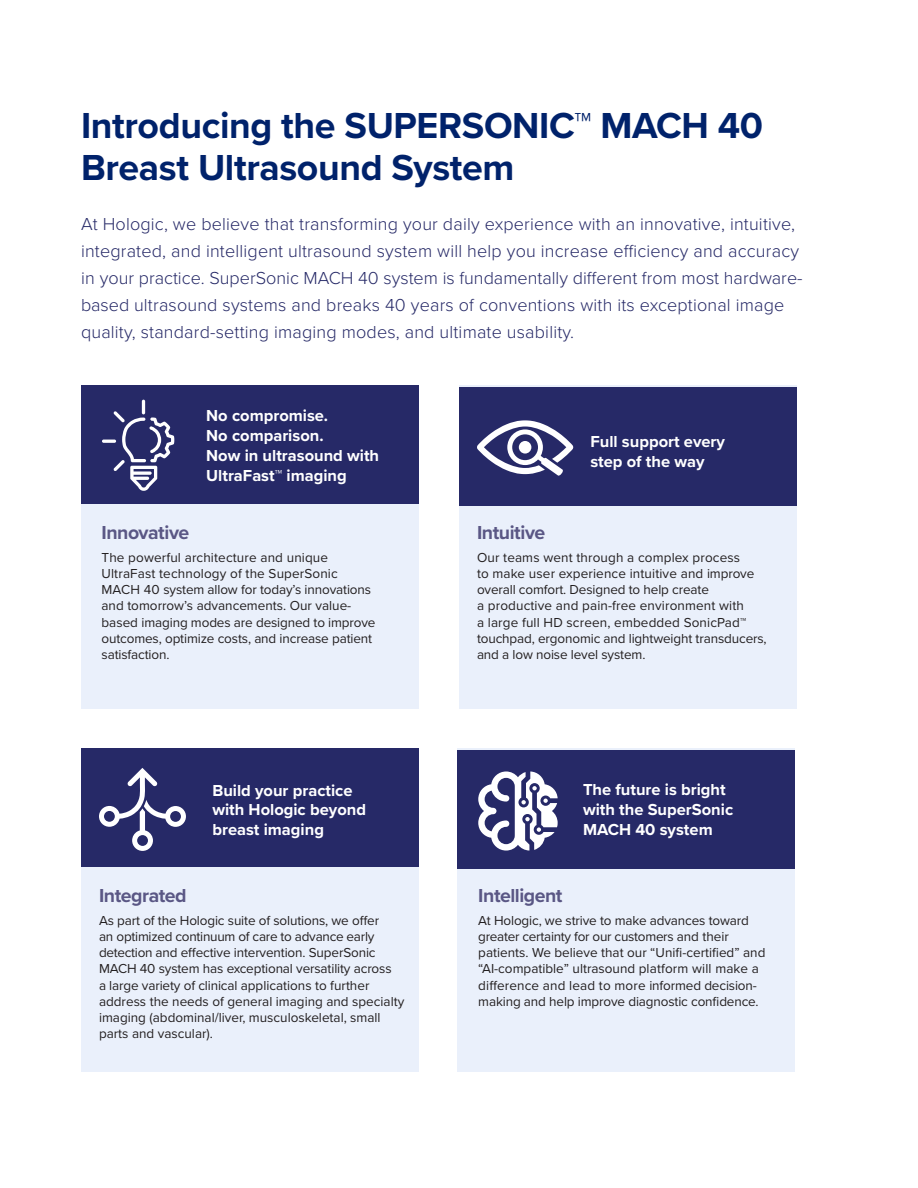
<style>
.page{position:relative;width:918px;height:1188px;background:#fff}
.page>*{position:absolute;margin:0;border:0;box-sizing:border-box;transform-origin:0 0}
.t1{font:700 37.5px/42px "Proxima Nova";letter-spacing:-.01em;color:#00226b}
.t2{font:700 19.5px "Proxima Nova";letter-spacing:-.025em;color:#5a5785}
.t3{font:300 18px/27px "Proxima Nova";letter-spacing:.01em;color:#262967}
.t4{font:700 16.5px/19.8px "Proxima Nova";color:#fff}
.t5{font:13.5px/16.2px "Proxima Nova";letter-spacing:-.01em;color:#231f20}
.t6{font:13.5px/16.2px "Proxima Nova";letter-spacing:.01em;color:#231f20}
</style>
<div class="page">
<div style="left:81px;top:748px;width:337px;height:324px;background:#eaf0fb"></div>
<div style="left:81px;top:748px;width:337px;height:119px;background:#262967"></div>
<svg style="left:99px;top:768px;width:87px;height:83px"></svg>
<div style="left:81px;top:386px;width:337px;height:324px;background:#eaf0fb"></div>
<div style="left:81px;top:386px;width:337px;height:118px;background:#262967"></div>
<svg style="left:113px;top:411px;width:61px;height:80px"></svg>
<hr style="left:102px;top:440px;width:14px;height:3px;background:#fff;border-radius:2px">
<hr style="left:142px;top:400px;width:3px;height:14px;background:#fff;border-radius:2px">
<div style="left:459px;top:386px;width:337px;height:324px;background:#eaf0fb"></div>
<div style="left:459px;top:387px;width:337px;height:119px;background:#262967"></div>
<svg style="left:477px;top:420px;width:96px;height:56px"></svg>
<div style="left:458px;top:748px;width:337px;height:324px;background:#eaf0fb"></div>
<div style="left:458px;top:750px;width:337px;height:119px;background:#262967"></div>
<svg style="left:478px;top:771px;width:80px;height:80px"></svg>
<p class="t1" style="left:81px;top:103px;width:684px">Introducing the SUPERSONIC™ MACH 40<br>Breast Ultrasound System</p>
<p class="t3" style="left:81px;top:210px;width:723px">At Hologic, we believe that transforming your daily experience with an innovative, intuitive, integrated, and intelligent ultrasound system will help you increase efficiency and accuracy in your practice. SuperSonic MACH 40 system is fundamentally different from most hardware&shy;based ultrasound systems and breaks 40 years of conventions with its exceptional image quality, standard-setting imaging modes, and ultimate usability.</p>
<p class="t4" style="left:206px;top:406px;width:174px">No compromise.<br>No comparison.<br>Now in ultrasound with<br>UltraFast™ imaging</p>
<p class="t2" style="left:102px;top:518px;width:89px">Innovative</p>
<p class="t5" style="left:102px;top:549px;width:276px">The powerful architecture and unique UltraFast technology of the SuperSonic MACH 40 system allow for today’s innovations and tomorrow’s advancements. Our value&shy;based imaging modes are designed to improve outcomes, optimize costs, and increase patient satisfaction.</p>
<p class="t4" style="left:212px;top:780px;width:155px">Build your practice with Hologic beyond breast imaging</p>
<p class="t2" style="left:99px;top:881px;width:89px">Integrated</p>
<p class="t5" style="left:99px;top:912px;width:307px">As part of the Hologic suite of solutions, we offer<br>an optimized continuum of care to advance early detection and effective intervention. SuperSonic MACH 40 system has exceptional versatility across<br>a large variety of clinical applications to further address the needs of general imaging and specialty imaging (abdominal/liver, musculoskeletal, small parts and vascular).</p>
<p class="t4" style="left:590px;top:431px;width:136px">Full support every step of the way</p>
<p class="t2" style="left:477px;top:518px;width:70px">Intuitive</p>
<p class="t6" style="left:477px;top:549px;width:291px">Our teams went through a complex process<br>to make user experience intuitive and improve overall comfort. Designed to help create<br>a productive and pain-free environment with<br>a large full HD screen, embedded SonicPad™ touchpad, ergonomic and lightweight transducers, and a low noise level system.</p>
<p class="t4" style="left:583px;top:780px;width:152px">The future is bright with the SuperSonic<br>MACH 40 system</p>
<p class="t2" style="left:478px;top:881px;width:86px">Intelligent</p>
<p class="t5" style="left:478px;top:912px;width:289px">At Hologic, we strive to make advances toward greater certainty for our customers and their patients. We believe that our “Unifi-certified” and “AI-compatible” ultrasound platform will make a difference and lead to more informed decision&shy;making and help improve diagnostic confidence.</p>
</div>
